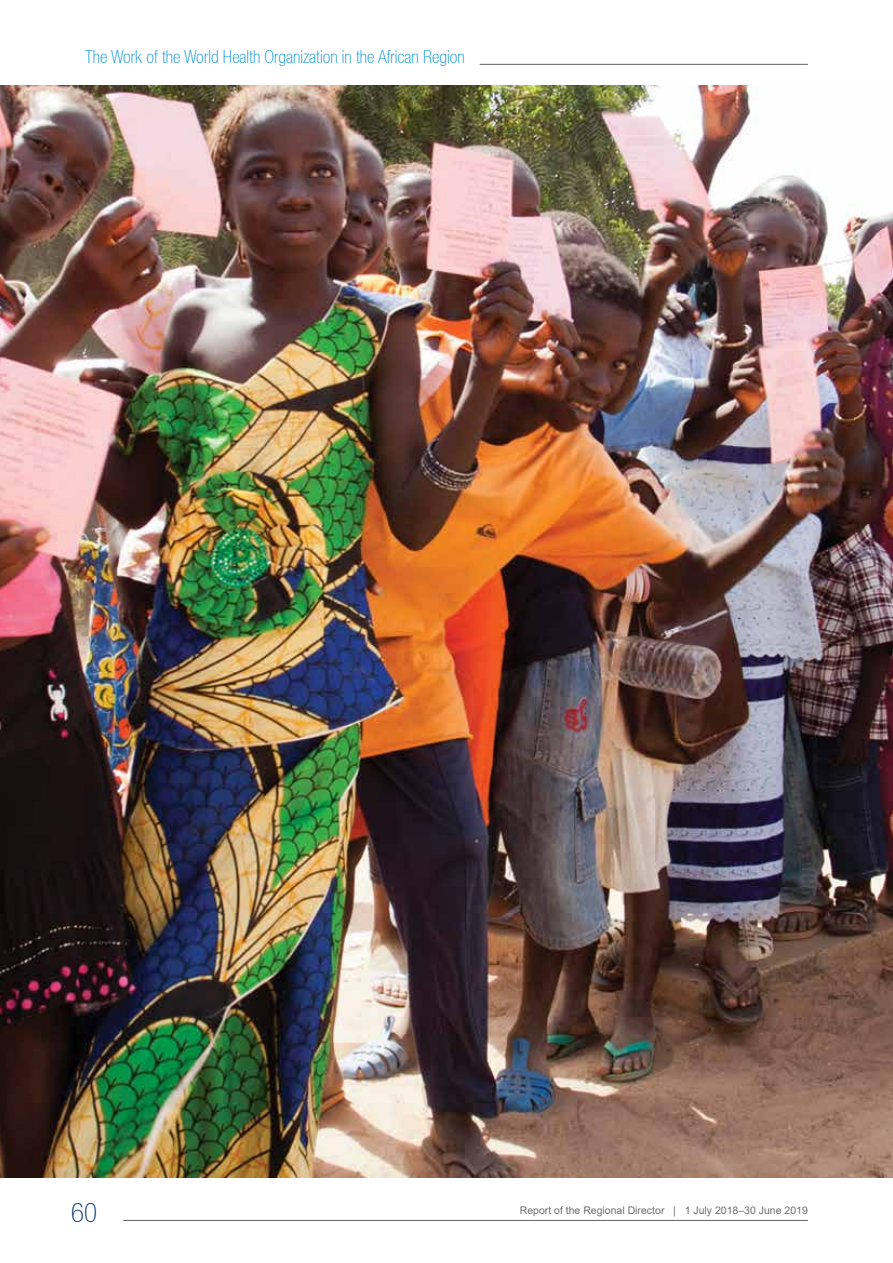
<style>
.page{position:relative;width:893px;height:1263px;background:#fff}
.page>*{position:absolute;margin:0;border:0;box-sizing:border-box;transform-origin:0 0}
.t1{font:100 condensed 27px "Helvetica 37";color:#043673}
.t2{font:100 condensed 18px "Helvetica 37";color:#0093d5}
.t3{font:10.5px "Arial";color:#6d6e71}
</style>
<div class="page">
<hr style="left:123px;top:1220px;width:685px;height:1px;background:#6d6e71">
<hr style="left:480px;top:64px;width:328px;height:1px;background:#6d6e71">
<img style="left:0;top:85px;width:893px;height:1093px">
<p class="t2" style="left:85px;top:47px;width:381px">The Work of the World Health Organization in the African Region</p>
<h1 class="t1" style="left:71px;top:1197px;width:27px">60</h1>
<p class="t3" style="left:520px;top:1203px;width:290px">Report of the Regional Director | 1 July 2018–30 June 2019</p>
</div>
